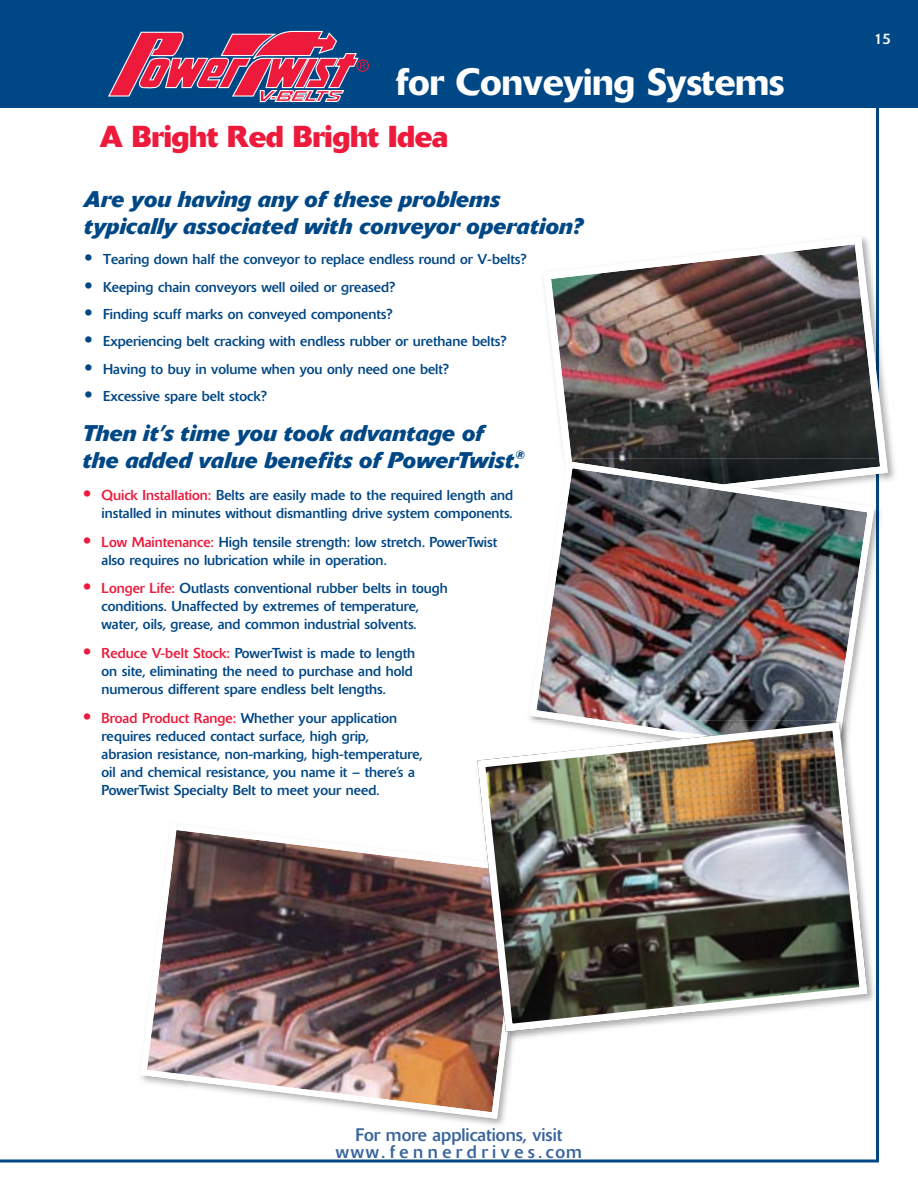
<style>
.page{position:relative;width:918px;height:1188px;background:#fff}
.page>*{position:absolute;margin:0;border:0;box-sizing:border-box;transform-origin:0 0}
.t1{font:45px "Delta BQ";color:#004785}
.t2{font:45px "Delta BQ";color:#ed1a3b}
.t3{font:500 37.5px "Delta BQ";letter-spacing:-.01em;color:#fff}
.t4{font:700 30px "Delta BQ";letter-spacing:-.01em;color:#ed1a3b}
.t5{font:italic 700 22.5px/27px "Delta BQ";letter-spacing:.005em;color:#004785}
.t6{font:18px "Delta BQ";color:#3a649c}
.t7{font:18px "Delta BQ";letter-spacing:.25em;color:#3a649c}
.t8{font:15px "Delta BQ";color:#fff}
.t9{font:14.25px/18px "Delta BQ";color:#004785}
.s1{color:#ed1a3b}
</style>
<div class="page">
<hr style="left:0;top:1160px;width:879px;height:2px;background:#004785">
<hr style="left:876px;top:53px;width:3px;height:1108px;background:#004785">
<div style="left:0;top:0;width:918px;height:108px;background:#004785"></div>
<svg style="left:108px;top:31px;width:261px;height:71px"></svg>
<img style="left:488px;top:1119px;width:16px;height:7px">
<img style="left:141px;top:830px;width:373px;height:289px">
<img style="left:543px;top:237px;width:345px;height:244px">
<img style="left:543px;top:459px;width:21px;height:2px">
<img style="left:875px;top:518px;width:5px;height:35px">
<img style="left:876px;top:518px;width:3px;height:35px">
<img style="left:875px;top:507px;width:6px;height:11px">
<img style="left:564px;top:459px;width:319px;height:22px">
<img style="left:530px;top:461px;width:345px;height:257px">
<img style="left:475px;top:1036px;width:53px;height:5px">
<img style="left:473px;top:718px;width:399px;height:318px">
<h2 class="t3" style="left:396px;top:58px;width:390px">for Conveying Systems</h2>
<h3 class="t4" style="left:100px;top:118px;width:350px">A Bright Red Bright Idea</h3>
<h3 class="t5" style="left:84px;top:186px;width:500px">Are you having any of these problems typically associated with conveyor operation?</h3>
<h1 class="t1" style="left:84px;top:227px;width:12px">·</h1>
<p class="t9" style="left:103px;top:250px;width:425px">Tearing down half the conveyor to replace endless round or V-belts?</p>
<h1 class="t1" style="left:84px;top:255px;width:12px">·</h1>
<p class="t9" style="left:103px;top:278px;width:293px">Keeping chain conveyors well oiled or greased?</p>
<h1 class="t1" style="left:84px;top:282px;width:12px">·</h1>
<p class="t9" style="left:103px;top:305px;width:291px">Finding scuff marks on conveyed components?</p>
<h1 class="t1" style="left:84px;top:309px;width:12px">·</h1>
<p class="t9" style="left:103px;top:332px;width:405px">Experiencing belt cracking with endless rubber or urethane belts?</p>
<h1 class="t1" style="left:84px;top:337px;width:12px">·</h1>
<p class="t9" style="left:103px;top:360px;width:347px">Having to buy in volume when you only need one belt?</p>
<h1 class="t1" style="left:84px;top:364px;width:12px">·</h1>
<p class="t9" style="left:103px;top:387px;width:165px">Excessive spare belt stock?</p>
<h3 class="t5" style="left:82px;top:420px;width:444px">Then it’s time you took advantage of the added value benefits of PowerTwist.<sup>®</sup></h3>
<h1 class="t2" style="left:82px;top:463px;width:12px">·</h1>
<p class="t9" style="left:102px;top:486px;width:413px"><span class="s1">Quick Installation:</span> Belts are easily made to the required length and installed in minutes without dismantling drive system components.</p>
<h1 class="t2" style="left:82px;top:510px;width:12px">·</h1>
<p class="t9" style="left:102px;top:533px;width:397px"><span class="s1">Low Maintenance:</span> High tensile strength: low stretch. PowerTwist also requires no lubrication while in operation.</p>
<h1 class="t2" style="left:82px;top:556px;width:12px">·</h1>
<p class="t9" style="left:102px;top:580px;width:348px"><span class="s1">Longer Life:</span> Outlasts conventional rubber belts in tough conditions. Unaffected by extremes of temperature, water, oils, grease, and common industrial solvents.</p>
<h1 class="t2" style="left:82px;top:621px;width:12px">·</h1>
<p class="t9" style="left:102px;top:644px;width:315px"><span class="s1">Reduce V-belt Stock:</span> PowerTwist is made to length on site, eliminating the need to purchase and hold numerous different spare endless belt lengths.</p>
<h1 class="t2" style="left:82px;top:686px;width:12px">·</h1>
<p class="t9" style="left:102px;top:709px;width:323px"><span class="s1">Broad Product Range:</span> Whether your application requires reduced contact surface, high grip, abrasion resistance, non-marking, high-temperature, oil and chemical resistance, you name it – there’s a PowerTwist Specialty Belt to meet your need.</p>
<p class="t8" style="left:874px;top:29px;width:18px">15</p>
<p class="t6" style="left:355px;top:1124px;width:209px">For more applications, visit</p>
<p class="t7" style="left:336px;top:1141px;width:248px">www.fennerdrives.com</p>
</div>
